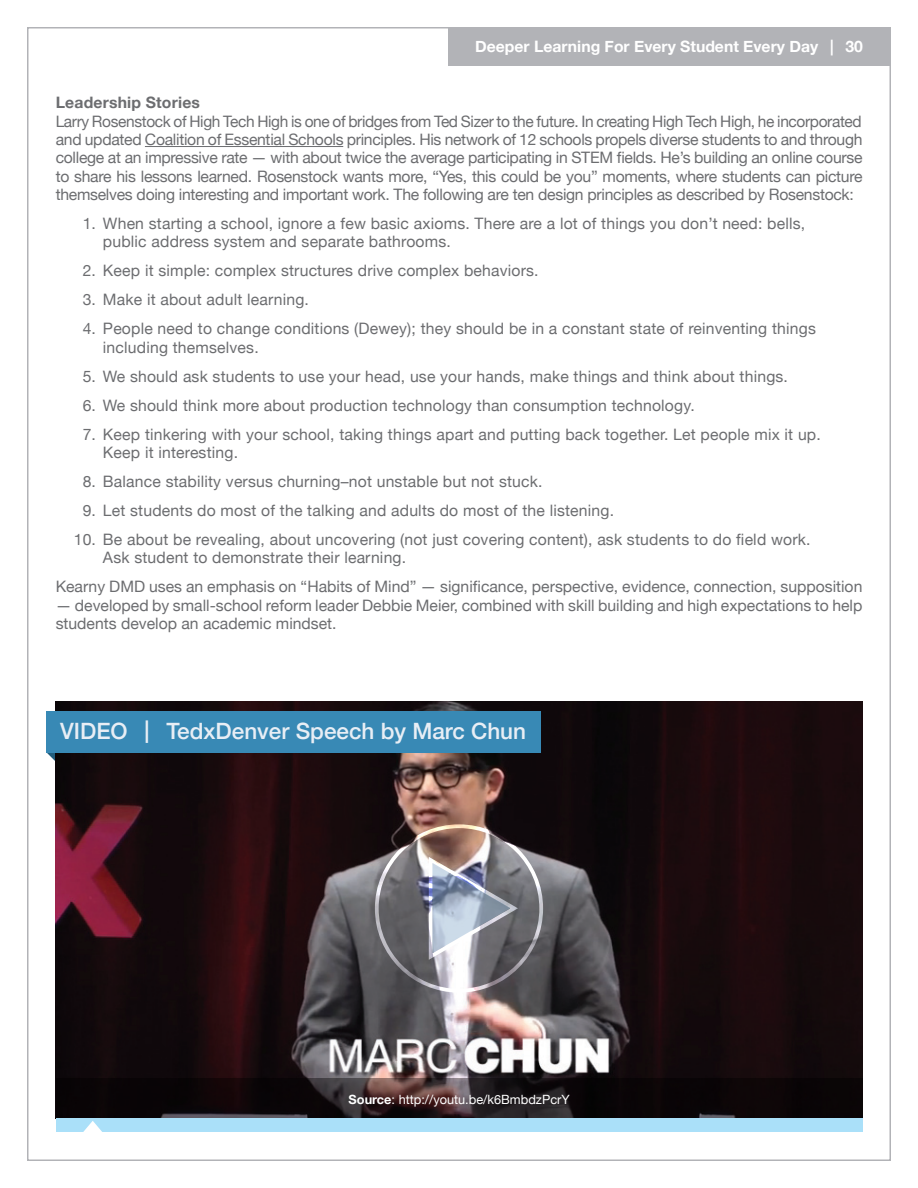
<style>
.page{position:relative;width:918px;height:1188px;background:#fff}
.page>*{position:absolute;margin:0;border:0;box-sizing:border-box;transform-origin:0 0}
.t1{font:500 22.5px "Helvetica Neue";color:#e8eef5}
.t2{font:15.75px/18.5px "Helvetica Neue";letter-spacing:.01em;color:#6c6d70}
.t3{font:700 15.75px "Helvetica Neue";color:#fff}
.t4{font:700 15.75px "Helvetica Neue";letter-spacing:.01em;color:#6c6d70}
.t5{font:12.75px "Helvetica Neue";color:#fff}
.s1{font-weight:700}
</style>
<div class="page">
<hr style="left:145px;top:146px;width:198px;height:1px;background:#6c6d70">
<div style="left:448px;top:27px;width:443px;height:39px;background:#b2b3b7"></div>
<svg style="left:47px;top:753px;width:9px;height:12px"></svg>
<img style="left:56px;top:702px;width:807px;height:416px">
<div style="left:56px;top:1118px;width:806px;height:14px;background:#aae0f9"></div>
<svg style="left:83px;top:1121px;width:19px;height:11px"></svg>
<div style="left:47px;top:711px;width:494px;height:42px;background:#3889b5"></div>
<img style="left:373px;top:823px;width:172px;height:171px">
<svg style="left:56px;top:1078px;width:806px;height:40px;background:#191214"></svg>
<p class="t3" style="left:475px;top:34px;width:389px">Deeper Learning For Every Student Every Day | 30</p>
<p class="t4" style="left:56px;top:90px;width:146px">Leadership Stories</p>
<p class="t2" style="left:56px;top:113px;width:808px;text-align:justify">Larry Rosenstock of High Tech High is one of bridges from Ted Sizer to the future. In creating High Tech High, he incorporated and updated Coalition of Essential Schools principles. His network of 12 schools propels diverse students to and through college at an impressive rate — with about twice the average participating in STEM fields. He’s building an online course to share his lessons learned. Rosenstock wants more, “Yes, this could be you” moments, where students can picture themselves doing interesting and important work. The following are ten design principles as described by Rosenstock:</p>
<p class="t2" style="left:103px;top:215px;width:704px;text-indent:-20px">1. When starting a school, ignore a few basic axioms. There are a lot of things you don’t need: bells, public address system and separate bathrooms.</p>
<p class="t2" style="left:83px;top:263px;width:457px">2. Keep it simple: complex structures drive complex behaviors.</p>
<p class="t2" style="left:83px;top:291px;width:228px">3. Make it about adult learning.</p>
<p class="t2" style="left:103px;top:320px;width:714px;text-indent:-20px">4. People need to change conditions (Dewey); they should be in a constant state of reinventing things including themselves.</p>
<p class="t2" style="left:83px;top:368px;width:707px">5. We should ask students to use your head, use your hands, make things and think about things.</p>
<p class="t2" style="left:83px;top:397px;width:614px">6. We should think more about production technology than consumption technology.</p>
<p class="t2" style="left:103px;top:426px;width:719px;text-indent:-20px">7. Keep tinkering with your school, taking things apart and putting back together. Let people mix it up.<br>Keep it interesting.</p>
<p class="t2" style="left:83px;top:473px;width:461px">8. Balance stability versus churning–not unstable but not stuck.</p>
<p class="t2" style="left:83px;top:502px;width:533px">9. Let students do most of the talking and adults do most of the listening.</p>
<p class="t2" style="left:103px;top:531px;width:709px;text-indent:-29px">10. Be about be revealing, about uncovering (not just covering content), ask students to do field work.<br>Ask student to demonstrate their learning.</p>
<p class="t2" style="left:56px;top:578px;width:808px">Kearny DMD uses an emphasis on “Habits of Mind” — significance, perspective, evidence, connection, supposition</p>
<p class="t2" style="left:56px;top:597px;width:808px">— developed by small-school reform leader Debbie Meier, combined with skill building and high expectations to help students develop an academic mindset.</p>
<h1 class="t1" style="left:60px;top:713px;width:467px">VIDEO | TedxDenver Speech by Marc Chun</h1>
<p class="t5" style="left:349px;top:1091px;width:223px"><span class="s1">Source</span>: http://youtu.be/k6BmbdzPcrY</p>
</div>
